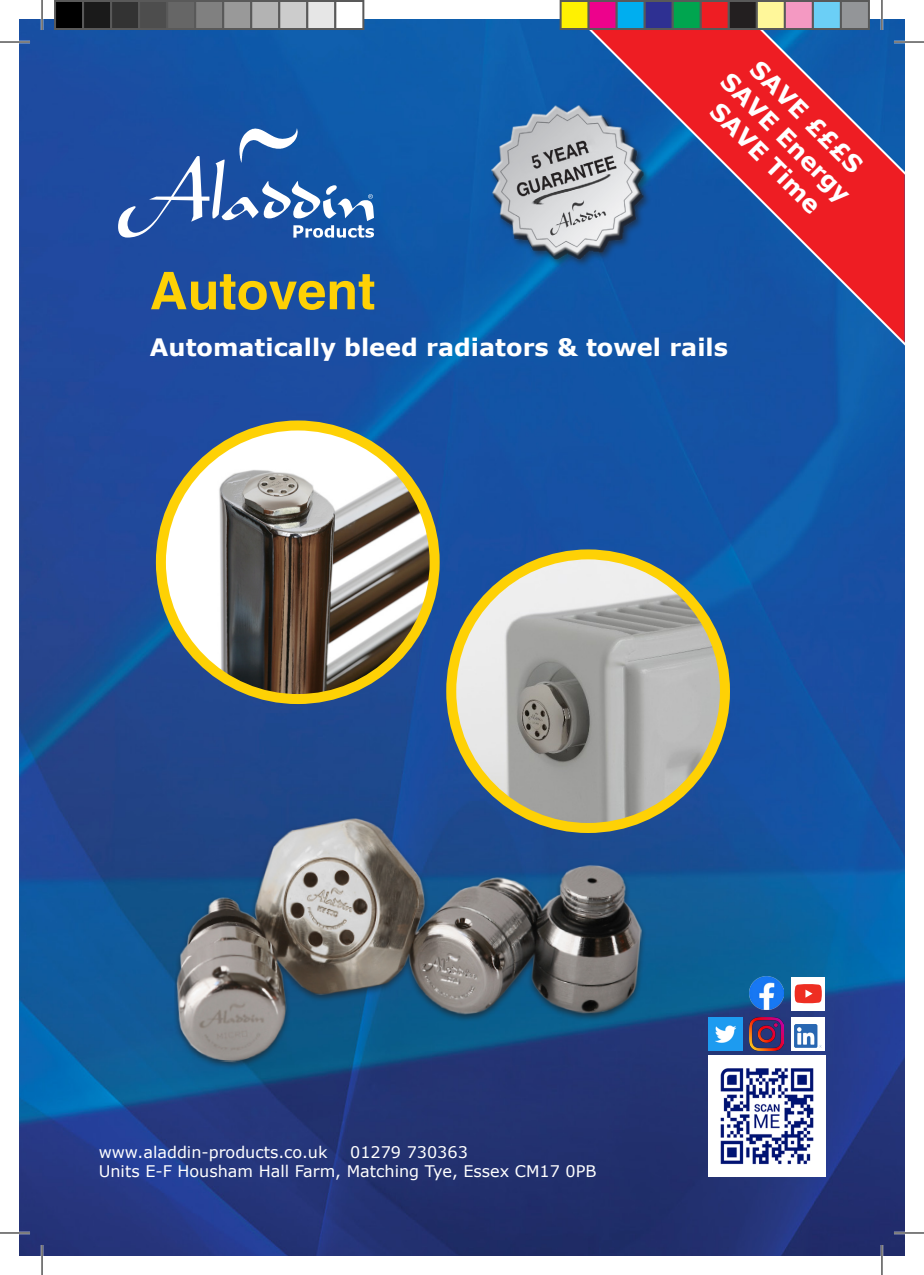
<style>
.page{position:relative;width:924px;height:1275px;background:#fff}
.page>*{position:absolute;margin:0;border:0;box-sizing:border-box;transform-origin:0 0}
.t1{font:700 52px "Helvetica";color:#fed105}
.t2{font:700 24px "Verdana";color:#fff}
.t3{font:16px "Verdana";color:#fff}
</style>
<div class="page">
<img style="left:19px;top:19px;width:885px;height:1236px">
<img style="left:164px;top:425px;width:270px;height:274px">
<div style="left:156px;top:420px;width:283px;height:284px;border:10px solid #fed105;border-radius:50%"></div>
<img style="left:451px;top:554px;width:273px;height:274px;border-radius:137px">
<div style="left:446px;top:549px;width:283px;height:284px;border:10px solid #fed105;border-radius:50%"></div>
<img style="left:708px;top:1055px;width:116px;height:121px">
<svg style="left:118px;top:128px;width:256px;height:110px;background:#3b6bb1"></svg>
<div style="left:790px;top:976px;width:34px;height:34px;background:#fff"></div>
<svg style="left:794px;top:984px;width:27px;height:19px"></svg>
<img style="left:748px;top:976px;width:34px;height:34px">
<img style="left:748px;top:1017px;width:34px;height:34px">
<img style="left:708px;top:1017px;width:34px;height:34px">
<div style="left:790px;top:1017px;width:34px;height:34px;background:#fff"></div>
<img style="left:794px;top:1024px;width:27px;height:23px">
<svg style="left:556px;top:19px;width:348px;height:332px;background:#6d4273"></svg>
<img style="left:171px;top:810px;width:475px;height:269px">
<img style="left:475px;top:99px;width:184px;height:168px">
<hr style="left:0;top:41px;width:30px;height:2px;background:#fff">
<hr style="left:893px;top:41px;width:30px;height:2px;background:#fff">
<hr style="left:0;top:1231px;width:30px;height:3px;background:#fff">
<hr style="left:893px;top:1231px;width:30px;height:3px;background:#fff">
<hr style="left:41px;top:0;width:2px;height:30px;background:#fff">
<hr style="left:41px;top:1245px;width:2px;height:30px;background:#fff">
<hr style="left:880px;top:0;width:2px;height:30px;background:#fff">
<hr style="left:880px;top:1245px;width:2px;height:30px;background:#fff">
<hr style="left:0;top:42px;width:30px;height:1px;background:#000">
<hr style="left:893px;top:42px;width:30px;height:1px;background:#000">
<hr style="left:0;top:1232px;width:30px;height:1px;background:#000">
<hr style="left:893px;top:1232px;width:30px;height:1px;background:#000">
<hr style="left:42px;top:0;width:1px;height:30px;background:#000">
<hr style="left:42px;top:1245px;width:1px;height:30px;background:#000">
<hr style="left:881px;top:0;width:1px;height:30px;background:#000">
<hr style="left:881px;top:1245px;width:1px;height:30px;background:#000">
<div style="left:55px;top:1px;width:28px;height:28px;background:#000"></div>
<div style="left:54px;top:0;width:30px;height:30px;border:2px solid #595959"></div>
<div style="left:83px;top:1px;width:28px;height:28px;background:#1a1a1a"></div>
<div style="left:82px;top:0;width:30px;height:30px;border:2px solid #595959"></div>
<div style="left:111px;top:1px;width:28px;height:28px;background:#333"></div>
<div style="left:110px;top:0;width:30px;height:30px;border:2px solid #595959"></div>
<div style="left:139px;top:1px;width:28px;height:28px;background:#4d4d4d"></div>
<div style="left:138px;top:0;width:30px;height:30px;border:2px solid #595959"></div>
<div style="left:167px;top:1px;width:28px;height:28px;background:#666"></div>
<div style="left:166px;top:0;width:30px;height:30px;border:2px solid #595959"></div>
<div style="left:195px;top:1px;width:28px;height:28px;background:#808080"></div>
<div style="left:194px;top:0;width:30px;height:30px;border:2px solid #595959"></div>
<div style="left:223px;top:1px;width:28px;height:28px;background:#999"></div>
<div style="left:222px;top:0;width:30px;height:30px;border:2px solid #595959"></div>
<div style="left:251px;top:1px;width:28px;height:28px;background:#b3b3b3"></div>
<div style="left:250px;top:0;width:30px;height:30px;border:2px solid #595959"></div>
<div style="left:279px;top:1px;width:28px;height:28px;background:#ccc"></div>
<div style="left:278px;top:0;width:30px;height:30px;border:2px solid #595959"></div>
<div style="left:307px;top:1px;width:28px;height:28px;background:#e6e6e6"></div>
<div style="left:306px;top:0;width:30px;height:30px;border:2px solid #595959"></div>
<div style="left:335px;top:1px;width:28px;height:28px;background:#fff"></div>
<div style="left:334px;top:0;width:30px;height:30px;border:2px solid #595959"></div>
<div style="left:560px;top:1px;width:28px;height:28px;background:#fff101"></div>
<div style="left:559px;top:0;width:30px;height:30px;border:2px solid #595959"></div>
<div style="left:588px;top:1px;width:28px;height:28px;background:#ed028c"></div>
<div style="left:587px;top:0;width:30px;height:30px;border:2px solid #595959"></div>
<div style="left:616px;top:1px;width:28px;height:28px;background:#00aeef"></div>
<div style="left:615px;top:0;width:30px;height:30px;border:2px solid #595959"></div>
<div style="left:644px;top:1px;width:28px;height:28px;background:#2e3092"></div>
<div style="left:643px;top:0;width:30px;height:30px;border:2px solid #595959"></div>
<div style="left:672px;top:1px;width:28px;height:28px;background:#00a54f"></div>
<div style="left:671px;top:0;width:30px;height:30px;border:2px solid #595959"></div>
<div style="left:700px;top:1px;width:28px;height:28px;background:#ee1d23"></div>
<div style="left:699px;top:0;width:30px;height:30px;border:2px solid #595959"></div>
<div style="left:728px;top:1px;width:28px;height:28px;background:#231f20"></div>
<div style="left:727px;top:0;width:30px;height:30px;border:2px solid #595959"></div>
<div style="left:756px;top:1px;width:28px;height:28px;background:#fff79a"></div>
<div style="left:755px;top:0;width:30px;height:30px;border:2px solid #595959"></div>
<div style="left:784px;top:1px;width:28px;height:28px;background:#f499c2"></div>
<div style="left:783px;top:0;width:30px;height:30px;border:2px solid #595959"></div>
<div style="left:812px;top:1px;width:28px;height:28px;background:#6bcff6"></div>
<div style="left:811px;top:0;width:30px;height:30px;border:2px solid #595959"></div>
<div style="left:840px;top:1px;width:28px;height:28px;background:#939598"></div>
<div style="left:839px;top:0;width:30px;height:30px;border:2px solid #595959"></div>
<p class="t1" style="left:150px;top:259px;width:227px">Autovent</p>
<p class="t2" style="left:766px;top:53px;width:148px;rotate:45deg">SAVE £££S</p>
<p class="t2" style="left:736px;top:64px;width:174px;rotate:45deg">SAVE Energy</p>
<p class="t2" style="left:726px;top:95px;width:146px;rotate:45deg">SAVE Time</p>
<p class="t2" style="left:150px;top:331px;width:579px">Automatically bleed radiators &amp; towel rails</p>
<p class="t3" style="left:99px;top:1140px;width:230px">www.aladdin-products.co.uk</p>
<p class="t3" style="left:350px;top:1140px;width:119px">01279 730363</p>
<p class="t3" style="left:99px;top:1160px;width:499px">Units E-F Housham Hall Farm, Matching Tye, Essex CM17 0PB</p>
</div>
